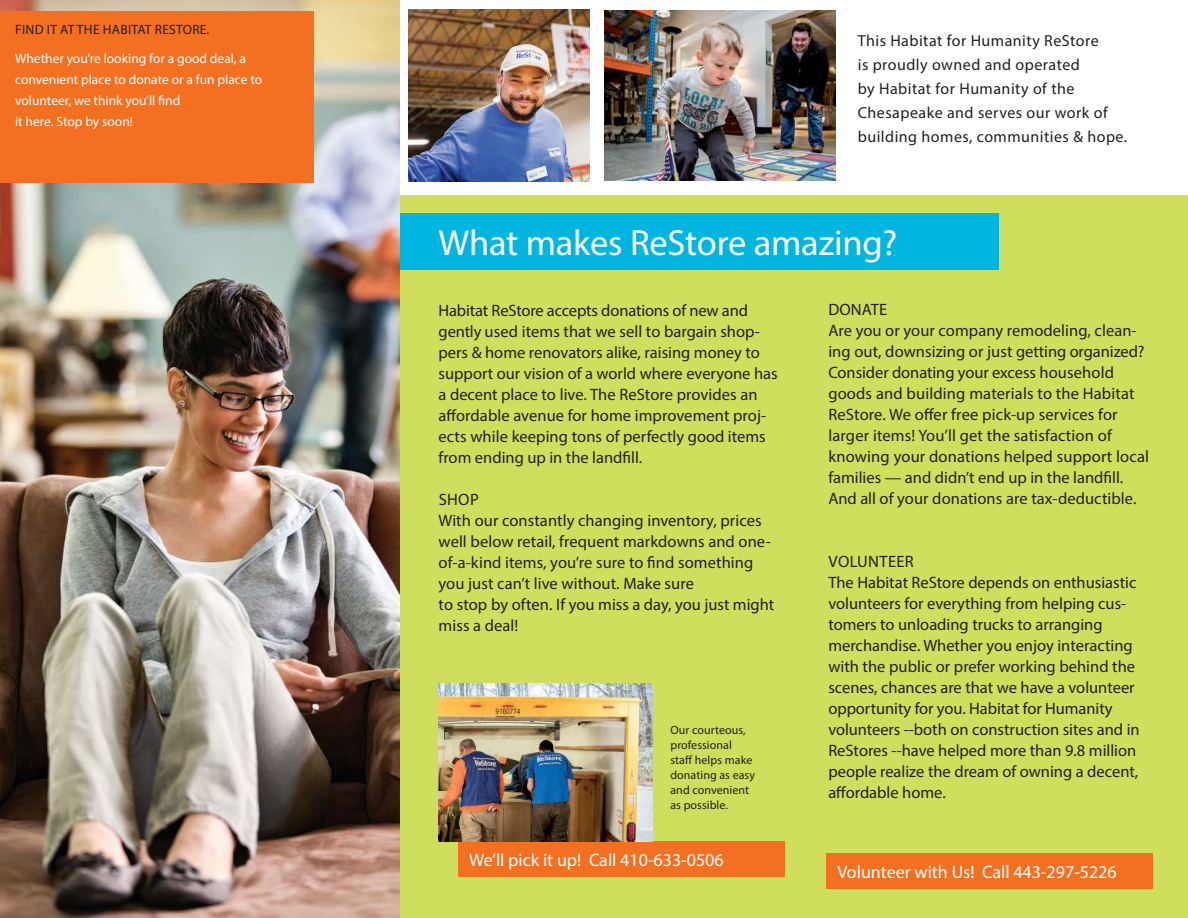
<style>
.page{position:relative;width:1188px;height:918px;background:#fff}
.page>*{position:absolute;margin:0;border:0;box-sizing:border-box;transform-origin:0 0}
.t1{font:36.45px "Myriad Pro";letter-spacing:-.005em;color:#fff}
.t2{font:18px "Myriad Pro";color:#fff}
.t3{font:16.5px/21px "Myriad Pro";color:#231f20}
.t4{font:16.05px/24px "Myriad Pro";letter-spacing:.03em;color:#231f20}
.t5{font:13.5px/21px "Myriad Pro";color:#fff}
.t6{font:13.5px "Myriad Pro";letter-spacing:.02em;color:#231f20}
.t7{font:12px/15px "Myriad Pro";letter-spacing:.005em;color:#231f20}
</style>
<div class="page">
<div style="left:399px;top:195px;width:789px;height:723px;background:#cfde5c"></div>
<div style="left:458px;top:841px;width:327px;height:35px;background:#f36f21"></div>
<div style="left:399px;top:214px;width:600px;height:56px;background:#00b5df"></div>
<svg style="left:399px;top:0;width:1px;height:164px"></svg>
<div style="left:827px;top:853px;width:326px;height:35px;background:#f36f21"></div>
<img style="left:408px;top:10px;width:182px;height:171px">
<img style="left:605px;top:11px;width:231px;height:169px">
<img style="left:0;top:0;width:399px;height:918px">
<div style="left:0;top:11px;width:313px;height:172px;background:#f36f21"></div>
<img style="left:439px;top:684px;width:213px;height:157px">
<p class="t6" style="left:15px;top:24px;width:196px">FIND IT AT THE HABITAT RESTORE.</p>
<p class="t5" style="left:15px;top:49px;width:249px">Whether you’re looking for a good deal, a convenient place to donate or a fun place to volunteer, we think you’ll find<br>it here. Stop by soon!</p>
<p class="t6" style="left:102px;top:31px;width:196px">FIND IT AT THE HABITAT RESTORE.</p>
<p class="t4" style="left:858px;top:30px;width:271px">This Habitat for Humanity ReStore<br>is proudly owned and operated<br>by Habitat for Humanity of the<br>Chesapeake and serves our work of building homes, communities &amp; hope.</p>
<h1 class="t1" style="left:439px;top:228px;width:460px">What makes ReStore amazing?</h1>
<p class="t3" style="left:439px;top:301px;width:341px">Habitat ReStore accepts donations of new and gently used items that we sell to bargain shop&shy;pers &amp; home renovators alike, raising money to support our vision of a world where everyone has a decent place to live. The ReStore provides an affordable avenue for home improvement proj&shy;ects while keeping tons of perfectly good items from ending up in the landfill.</p>
<p class="t3" style="left:439px;top:490px;width:337px">SHOP<br>With our constantly changing inventory, prices well below retail, frequent markdowns and one&shy;of-a-kind items, you’re sure to find something you just can’t live without. Make sure<br>to stop by often. If you miss a day, you just might miss a deal!</p>
<p class="t7" style="left:670px;top:723px;width:86px">Our courteous, professional staff helps make donating as easy and convenient as possible.</p>
<p class="t2" style="left:469px;top:853px;width:256px">We’ll pick it up! Call 410-633-0506</p>
<p class="t3" style="left:828px;top:300px;width:322px">DONATE<br>Are you or your company remodeling, clean&shy;ing out, downsizing or just getting organized?<br>Consider donating your excess household goods and building materials to the Habitat ReStore. We offer free pick-up services for larger items! You’ll get the satisfaction of knowing your donations helped support local families — and didn’t end up in the landfill.<br>And all of your donations are tax-deductible.</p>
<p class="t3" style="left:828px;top:552px;width:313px">VOLUNTEER<br>The Habitat ReStore depends on enthusiastic volunteers for everything from helping cus&shy;tomers to unloading trucks to arranging merchandise. Whether you enjoy interacting with the public or prefer working behind the scenes, chances are that we have a volunteer opportunity for you. Habitat for Humanity volunteers --both on construction sites and in ReStores --have helped more than 9.8 million people realize the dream of owning a decent, affordable home.</p>
<p class="t2" style="left:837px;top:865px;width:281px">Volunteer with Us! Call 443-297-5226</p>
</div>
